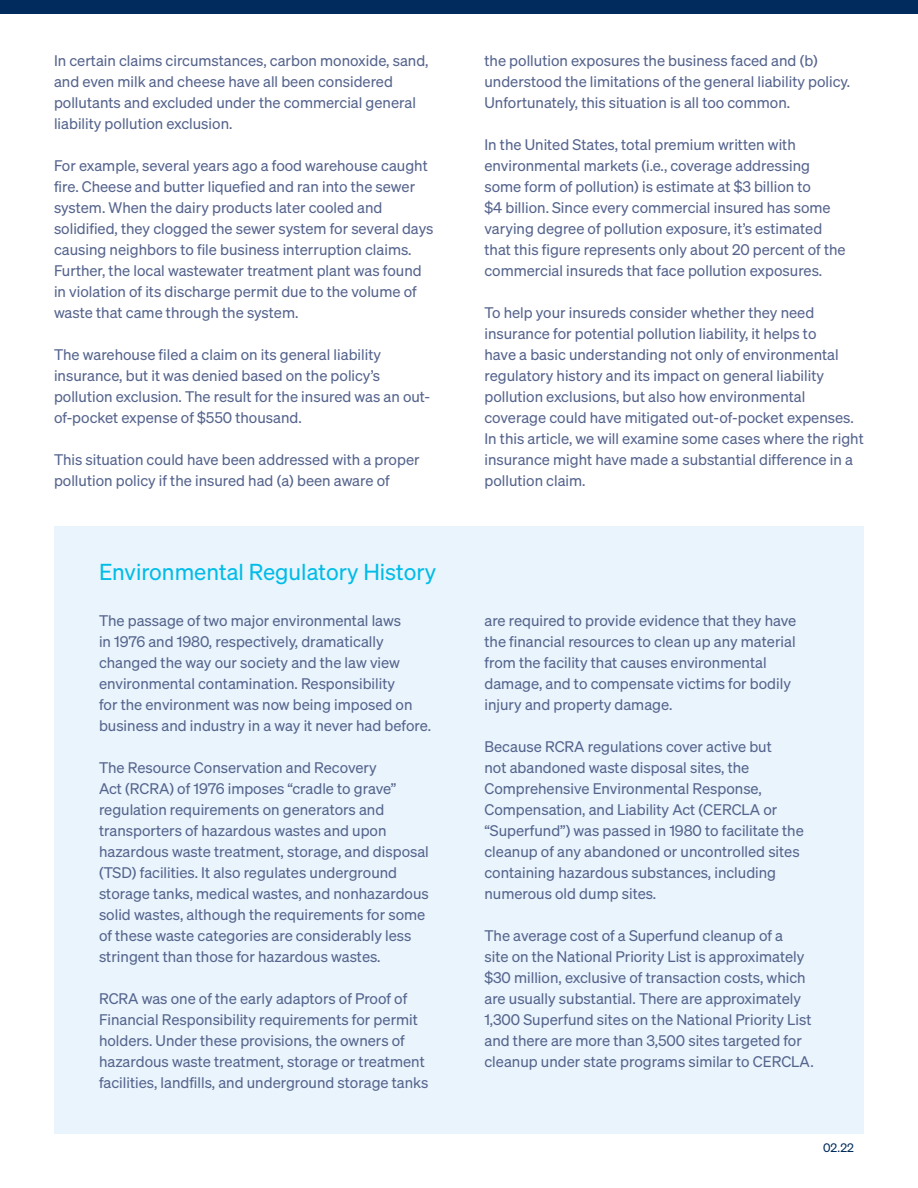
<style>
.page{position:relative;width:918px;height:1188px;background:#fff}
.page>*{position:absolute;margin:0;border:0;box-sizing:border-box;transform-origin:0 0}
.t1{font:22.5px "Sohne Buch";color:#00bce7}
.t2{font:15px/21px "Sohne Buch";color:#55648d}
.t3{font:12px "Sohne Buch";color:#002b5c}
</style>
<div class="page">
<div style="left:54px;top:526px;width:810px;height:608px;background:#e9f4fc"></div>
<div style="left:0;top:0;width:918px;height:14px;background:#002b5c"></div>
<p class="t2" style="left:54px;top:50px;width:376px">In certain claims circumstances, carbon monoxide, sand, and even milk and cheese have all been considered pollutants and excluded under the commercial general liability pollution exclusion.</p>
<p class="t2" style="left:54px;top:155px;width:381px">For example, several years ago a food warehouse caught fire. Cheese and butter liquefied and ran into the sewer system. When the dairy products later cooled and solidified, they clogged the sewer system for several days causing neighbors to file business interruption claims.<br>Further, the local wastewater treatment plant was found in violation of its discharge permit due to the volume of waste that came through the system.</p>
<p class="t2" style="left:54px;top:344px;width:378px">The warehouse filed a claim on its general liability insurance, but it was denied based on the policy’s pollution exclusion. The result for the insured was an out&shy;of-pocket expense of $550 thousand.</p>
<p class="t2" style="left:54px;top:449px;width:367px">This situation could have been addressed with a proper pollution policy if the insured had (a) been aware of</p>
<h1 class="t1" style="left:99px;top:559px;width:339px">Environmental Regulatory History</h1>
<p class="t2" style="left:99px;top:610px;width:334px">The passage of two major environmental laws<br>in 1976 and 1980, respectively, dramatically changed the way our society and the law view environmental contamination. Responsibility<br>for the environment was now being imposed on business and industry in a way it never had before.</p>
<p class="t2" style="left:99px;top:757px;width:331px">The Resource Conservation and Recovery<br>Act (RCRA) of 1976 imposes “cradle to grave” regulation requirements on generators and transporters of hazardous wastes and upon hazardous waste treatment, storage, and disposal (TSD) facilities. It also regulates underground storage tanks, medical wastes, and nonhazardous solid wastes, although the requirements for some of these waste categories are considerably less stringent than those for hazardous wastes.</p>
<p class="t2" style="left:99px;top:988px;width:331px">RCRA was one of the early adaptors of Proof of Financial Responsibility requirements for permit holders. Under these provisions, the owners of hazardous waste treatment, storage or treatment facilities, landfills, and underground storage tanks</p>
<p class="t2" style="left:484px;top:50px;width:367px">the pollution exposures the business faced and (b) understood the limitations of the general liability policy.<br>Unfortunately, this situation is all too common.</p>
<p class="t2" style="left:484px;top:134px;width:363px">In the United States, total premium written with environmental markets (i.e., coverage addressing some form of pollution) is estimate at $3 billion to<br>$4 billion. Since every commercial insured has some varying degree of pollution exposure, it’s estimated that this figure represents only about 20 percent of the commercial insureds that face pollution exposures.</p>
<p class="t2" style="left:484px;top:302px;width:381px">To help your insureds consider whether they need insurance for potential pollution liability, it helps to<br>have a basic understanding not only of environmental regulatory history and its impact on general liability pollution exclusions, but also how environmental coverage could have mitigated out-of-pocket expenses.<br>In this article, we will examine some cases where the right insurance might have made a substantial difference in a pollution claim.</p>
<p class="t2" style="left:484px;top:610px;width:313px">are required to provide evidence that they have the financial resources to clean up any material from the facility that causes environmental damage, and to compensate victims for bodily injury and property damage.</p>
<p class="t2" style="left:484px;top:736px;width:321px">Because RCRA regulations cover active but<br>not abandoned waste disposal sites, the Comprehensive Environmental Response, Compensation, and Liability Act (CERCLA or “Superfund”) was passed in 1980 to facilitate the cleanup of any abandoned or uncontrolled sites containing hazardous substances, including numerous old dump sites.</p>
<p class="t2" style="left:484px;top:925px;width:331px">The average cost of a Superfund cleanup of a<br>site on the National Priority List is approximately $30 million, exclusive of transaction costs, which are usually substantial. There are approximately 1,300 Superfund sites on the National Priority List and there are more than 3,500 sites targeted for cleanup under state programs similar to CERCLA.</p>
<p class="t3" style="left:823px;top:1140px;width:32px">02.22</p>
</div>
